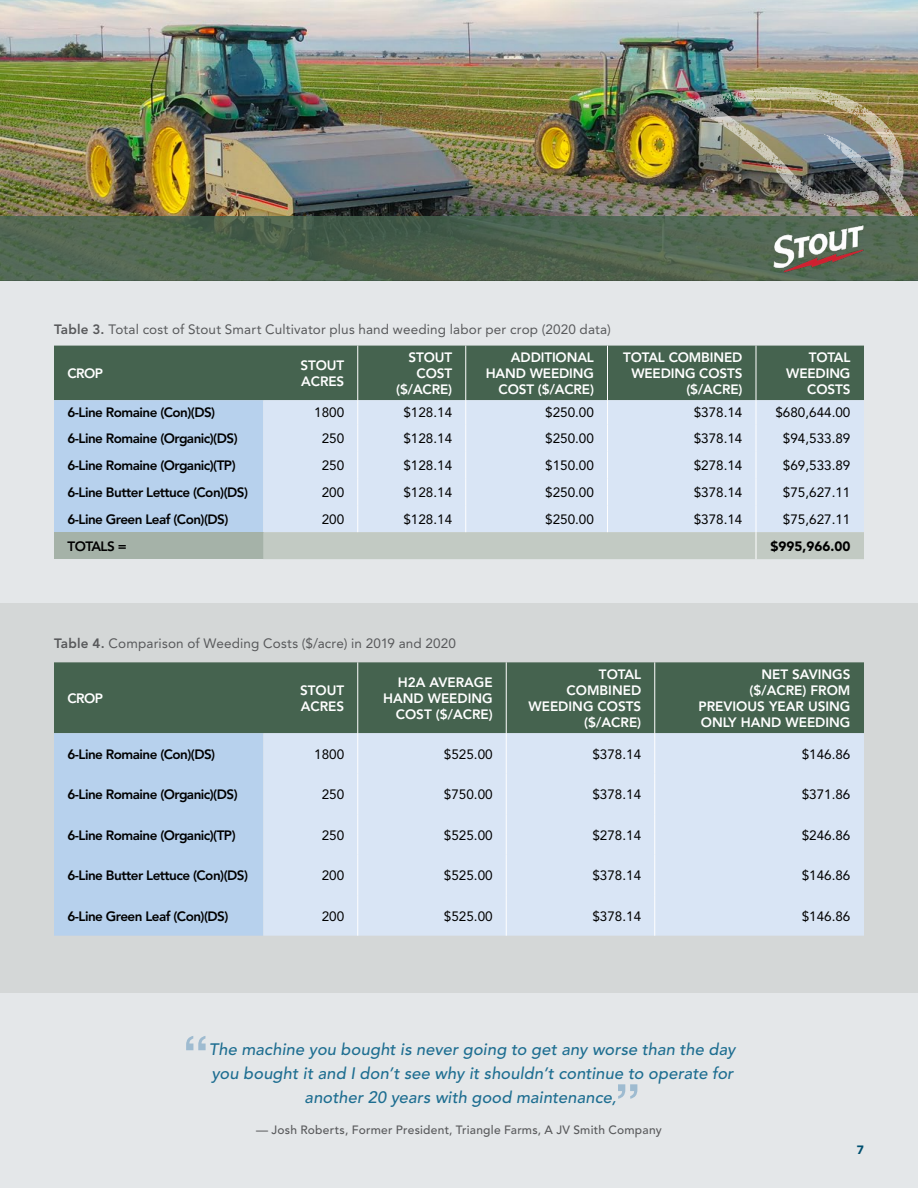
<style>
.page{position:relative;width:918px;height:1188px;background:#fff}
.page>*{position:absolute;margin:0;border:0;box-sizing:border-box;transform-origin:0 0}
.t1{font:700 52.5px "Helvetica";color:#9ebbd0}
.t2{font:italic 500 16.5px "Avenir LT Pro";letter-spacing:.005em;color:#1e6e91}
.t3{font:13.5px "Avenir LT Pro";color:#000}
.t4{font:800 13.5px "Avenir LT Pro";letter-spacing:-.04em;color:#000}
.t5{font:800 13.5px/16.2px "Avenir LT Pro";color:#fff;text-align:right}
.t6{font:13.5px "Avenir LT Pro";letter-spacing:.01em;color:#58595b}
.t7{font:900 13.5px "Avenir LT Pro";color:#000}
.t8{font:500 12px "Avenir LT Pro";letter-spacing:.02em;color:#58595b}
.t9{font:900 12px "Avenir LT Pro";color:#00567a}
.s1{font-weight:800}
</style>
<div class="page">
<img style="left:0;top:0;width:918px;height:216px">
<svg style="left:1px;top:216px;width:917px;height:64px;background:#4f644f"></svg>
<img style="left:674px;top:87px;width:244px;height:129px">
<img style="left:772px;top:221px;width:92px;height:54px">
<hr style="left:0;top:216px;width:1px;height:64px;background:#45634f">
<div style="left:0;top:280px;width:918px;height:908px;background:#e4e7e9"></div>
<div style="left:0;top:604px;width:918px;height:389px;background:#d4d7d7"></div>
<div style="left:54px;top:346px;width:810px;height:54px;background:#45634f"></div>
<hr style="left:357px;top:346px;width:1px;height:54px;background:#fff">
<hr style="left:465px;top:346px;width:1px;height:54px;background:#fff">
<hr style="left:607px;top:346px;width:1px;height:54px;background:#fff">
<hr style="left:756px;top:346px;width:1px;height:54px;background:#fff">
<svg style="left:54px;top:400px;width:810px;height:159px"></svg>
<div style="left:54px;top:662px;width:810px;height:71px;background:#45634f"></div>
<div style="left:54px;top:733px;width:209px;height:203px;background:#b7d1ed"></div>
<div style="left:263px;top:733px;width:601px;height:203px;background:#d9e5f5"></div>
<hr style="left:357px;top:662px;width:1px;height:71px;background:#fff">
<hr style="left:357px;top:733px;width:1px;height:41px;background:#fff">
<hr style="left:357px;top:774px;width:1px;height:40px;background:#fff">
<hr style="left:357px;top:814px;width:1px;height:41px;background:#fff">
<hr style="left:357px;top:855px;width:1px;height:40px;background:#fff">
<hr style="left:357px;top:895px;width:1px;height:41px;background:#fff">
<hr style="left:506px;top:733px;width:1px;height:41px;background:#fff">
<hr style="left:506px;top:774px;width:1px;height:40px;background:#fff">
<hr style="left:506px;top:814px;width:1px;height:41px;background:#fff">
<hr style="left:506px;top:855px;width:1px;height:40px;background:#fff">
<hr style="left:506px;top:895px;width:1px;height:41px;background:#fff">
<hr style="left:654px;top:733px;width:1px;height:41px;background:#fff">
<hr style="left:654px;top:774px;width:1px;height:40px;background:#fff">
<hr style="left:654px;top:814px;width:1px;height:41px;background:#fff">
<hr style="left:654px;top:855px;width:1px;height:40px;background:#fff">
<hr style="left:654px;top:895px;width:1px;height:41px;background:#fff">
<hr style="left:506px;top:662px;width:1px;height:71px;background:#fff">
<hr style="left:654px;top:662px;width:1px;height:71px;background:#fff">
<hr style="left:0;top:280px;width:1px;height:908px;background:#eeeeec">
<p class="t6" style="left:54px;top:321px;width:558px"><span class="s1">Table 3.</span> Total cost of Stout Smart Cultivator plus hand weeding labor per crop (2020 data)</p>
<p class="t5" style="left:68px;top:365px;width:37px">CROP</p>
<p class="t5" style="left:301px;top:357px;width:45px;text-align:left">STOUT<br>ACRES</p>
<p class="t5" style="left:396px;top:349px;width:58px">STOUT<br>COST ($/ACRE)</p>
<p class="t5" style="left:486px;top:349px;width:110px">ADDITIONAL<br>HAND WEEDING<br>COST ($/ACRE)</p>
<p class="t5" style="left:623px;top:349px;width:121px">TOTAL COMBINED<br>WEEDING COSTS ($/ACRE)</p>
<p class="t5" style="left:786px;top:349px;width:66px">TOTAL<br>WEEDING<br>COSTS</p>
<p class="t4" style="left:68px;top:405px;width:149px">6-Line Romaine (Con)(DS)</p>
<p class="t3" style="left:314px;top:404px;width:32px">1800</p>
<p class="t3" style="left:403px;top:404px;width:50px">$128.14</p>
<p class="t3" style="left:545px;top:404px;width:50px">$250.00</p>
<p class="t3" style="left:694px;top:404px;width:50px">$378.14</p>
<p class="t3" style="left:775px;top:404px;width:77px">$680,644.00</p>
<p class="t4" style="left:68px;top:430px;width:172px">6-Line Romaine (Organic)(DS)</p>
<p class="t3" style="left:322px;top:430px;width:24px">250</p>
<p class="t3" style="left:403px;top:430px;width:50px">$128.14</p>
<p class="t3" style="left:545px;top:430px;width:50px">$250.00</p>
<p class="t3" style="left:694px;top:430px;width:50px">$378.14</p>
<p class="t3" style="left:783px;top:430px;width:69px">$94,533.89</p>
<p class="t4" style="left:68px;top:457px;width:170px">6-Line Romaine (Organic)(TP)</p>
<p class="t3" style="left:322px;top:457px;width:24px">250</p>
<p class="t3" style="left:403px;top:457px;width:50px">$128.14</p>
<p class="t3" style="left:545px;top:457px;width:50px">$150.00</p>
<p class="t3" style="left:694px;top:457px;width:50px">$278.14</p>
<p class="t3" style="left:783px;top:457px;width:69px">$69,533.89</p>
<p class="t4" style="left:68px;top:484px;width:182px">6-Line Butter Lettuce (Con)(DS)</p>
<p class="t3" style="left:322px;top:484px;width:24px">200</p>
<p class="t3" style="left:403px;top:484px;width:50px">$128.14</p>
<p class="t3" style="left:545px;top:484px;width:50px">$250.00</p>
<p class="t3" style="left:694px;top:484px;width:50px">$378.14</p>
<p class="t3" style="left:783px;top:484px;width:69px">$75,627.11</p>
<p class="t4" style="left:68px;top:511px;width:162px">6-Line Green Leaf (Con)(DS)</p>
<p class="t3" style="left:322px;top:511px;width:24px">200</p>
<p class="t3" style="left:403px;top:511px;width:50px">$128.14</p>
<p class="t3" style="left:545px;top:511px;width:50px">$250.00</p>
<p class="t3" style="left:694px;top:511px;width:50px">$378.14</p>
<p class="t3" style="left:783px;top:511px;width:69px">$75,627.11</p>
<p class="t4" style="left:68px;top:538px;width:61px">TOTALS =</p>
<p class="t7" style="left:771px;top:538px;width:81px">$995,966.00</p>
<p class="t6" style="left:54px;top:636px;width:403px"><span class="s1">Table 4.</span> Comparison of Weeding Costs ($/acre) in 2019 and 2020</p>
<p class="t5" style="left:68px;top:690px;width:37px">CROP</p>
<p class="t5" style="left:300px;top:682px;width:46px;text-align:left">STOUT<br>ACRES</p>
<p class="t5" style="left:383px;top:674px;width:111px">H2A AVERAGE<br>HAND WEEDING<br>COST ($/ACRE)</p>
<p class="t5" style="left:529px;top:666px;width:114px">TOTAL<br>COMBINED<br>WEEDING COSTS ($/ACRE)</p>
<p class="t5" style="left:699px;top:666px;width:153px">NET SAVINGS<br>($/ACRE) FROM<br>PREVIOUS YEAR USING<br>ONLY HAND WEEDING</p>
<p class="t4" style="left:68px;top:746px;width:149px">6-Line Romaine (Con)(DS)</p>
<p class="t3" style="left:314px;top:746px;width:32px">1800</p>
<p class="t3" style="left:444px;top:746px;width:50px">$525.00</p>
<p class="t3" style="left:592px;top:746px;width:50px">$378.14</p>
<p class="t3" style="left:802px;top:746px;width:50px">$146.86</p>
<p class="t4" style="left:67px;top:786px;width:172px">6-Line Romaine (Organic)(DS)</p>
<p class="t3" style="left:322px;top:786px;width:24px">250</p>
<p class="t3" style="left:444px;top:786px;width:50px">$750.00</p>
<p class="t3" style="left:592px;top:786px;width:50px">$378.14</p>
<p class="t3" style="left:802px;top:786px;width:50px">$371.86</p>
<p class="t4" style="left:67px;top:827px;width:170px">6-Line Romaine (Organic)(TP)</p>
<p class="t3" style="left:322px;top:827px;width:24px">250</p>
<p class="t3" style="left:444px;top:827px;width:50px">$525.00</p>
<p class="t3" style="left:592px;top:827px;width:50px">$278.14</p>
<p class="t3" style="left:802px;top:827px;width:50px">$246.86</p>
<p class="t4" style="left:67px;top:867px;width:182px">6-Line Butter Lettuce (Con)(DS)</p>
<p class="t3" style="left:322px;top:867px;width:24px">200</p>
<p class="t3" style="left:444px;top:867px;width:50px">$525.00</p>
<p class="t3" style="left:592px;top:867px;width:50px">$378.14</p>
<p class="t3" style="left:802px;top:867px;width:50px">$146.86</p>
<p class="t4" style="left:67px;top:908px;width:162px">6-Line Green Leaf (Con)(DS)</p>
<p class="t3" style="left:322px;top:908px;width:24px">200</p>
<p class="t3" style="left:444px;top:908px;width:50px">$525.00</p>
<p class="t3" style="left:592px;top:908px;width:50px">$378.14</p>
<p class="t3" style="left:802px;top:908px;width:50px">$146.86</p>
<h1 class="t1" style="left:183px;top:1023px;width:28px">“</h1>
<p class="t2" style="left:209px;top:1039px;width:528px">The machine you bought is never going to get any worse than the day</p>
<p class="t2" style="left:212px;top:1063px;width:523px">you bought it and I don’t see why it shouldn’t continue to operate for</p>
<p class="t2" style="left:305px;top:1087px;width:313px">another 20 years with good maintenance,</p>
<p class="t8" style="left:256px;top:1123px;width:407px">— Josh Roberts, Former President, Triangle Farms, A JV Smith Company</p>
<h1 class="t1" style="left:614px;top:1071px;width:28px">”</h1>
<p class="t9" style="left:857px;top:1143px;width:9px">7</p>
</div>
